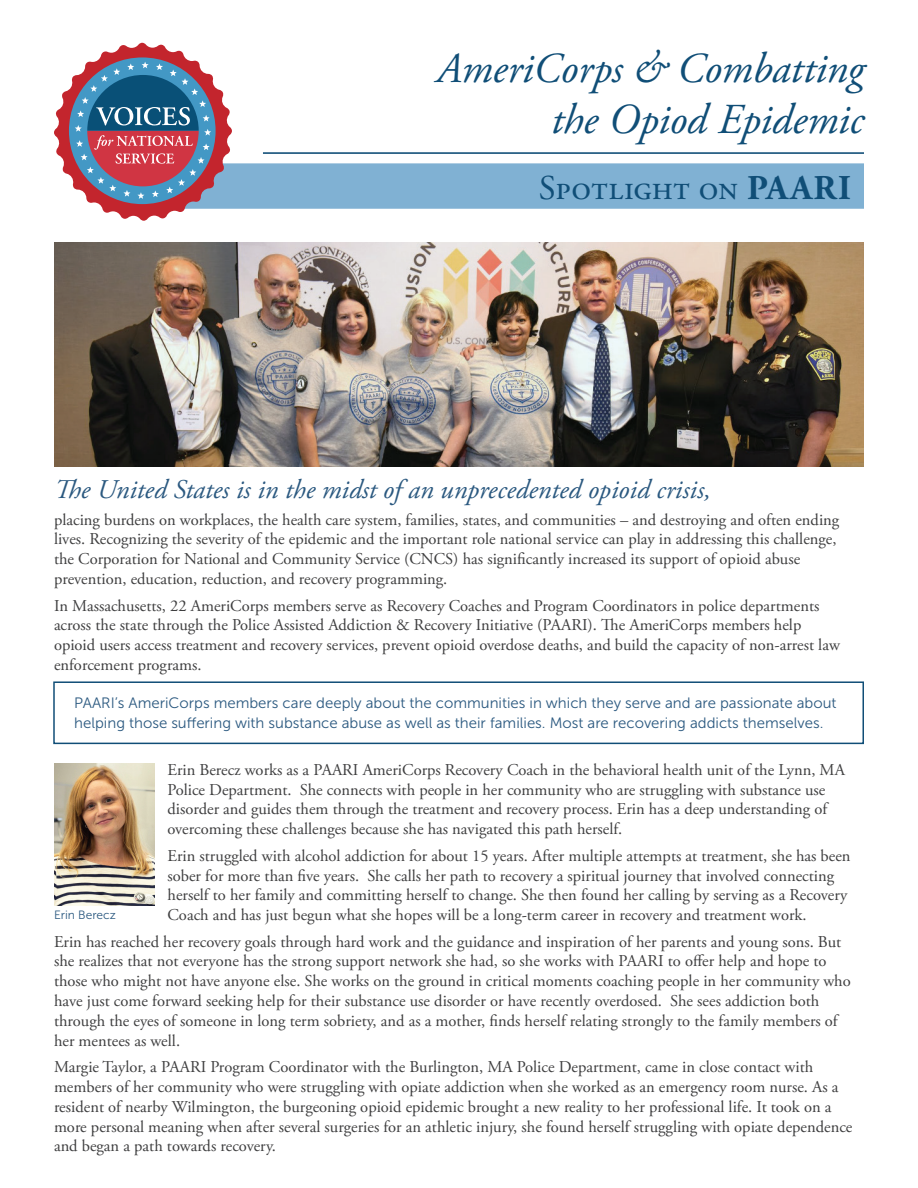
<style>
.page{position:relative;width:918px;height:1188px;background:#fff}
.page>*{position:absolute;margin:0;border:0;box-sizing:border-box;transform-origin:0 0}
.t1{font:italic 42.6px/51.2px "Adobe Garamond Pro";letter-spacing:-.005em;color:#104e77;text-align:right}
.t2{font:34.8px "Adobe Garamond Pro";letter-spacing:.005em;color:#104e77}
.t3{font:italic 27px "Adobe Garamond Pro";color:#2b5980}
.t4{font:16.5px/19.8px "Adobe Garamond Pro";color:#3e3e3f}
.t5{font:15px/19.8px "Museo Sans 300";color:#2b5980}
.t6{font:12px "Museo Sans 300";color:#2b5980}
.s1{font-weight:700}
</style>
<div class="page">
<svg style="left:54px;top:43px;width:810px;height:178px"></svg>
<img style="left:54px;top:243px;width:810px;height:224px">
<hr style="left:263px;top:152px;width:601px;height:2px;background:#104e77">
<div style="left:53px;top:681px;width:811px;height:63px;border:2px solid #104e77"></div>
<img style="left:54px;top:764px;width:100px;height:141px">
<h1 class="t1" style="left:436px;top:44px;width:429px">AmeriCorps &amp; Combatting the Opiod Epidemic</h1>
<h2 class="t2" style="left:539px;top:167px;width:314px">Spotlight on <span class="s1">PAARI</span></h2>
<h3 class="t3" style="left:81px;top:473px;width:631px">e United States is in the midst of an unprecedented opioid crisis,</h3>
<p class="t4" style="left:54px;top:510px;width:787px">placing burdens on workplaces, the health care system, families, states, and communities – and destroying and often ending lives. Recognizing the severity of the epidemic and the important role national service can play in addressing this challenge, the Corporation for National and Community Service (CNCS) has significantly increased its support of opioid abuse prevention, education, reduction, and recovery programming.</p>
<p class="t4" style="left:54px;top:596px;width:787px">In Massachusetts, 22 AmeriCorps members serve as Recovery Coaches and Program Coordinators in police departments across the state through the Police Assisted Addiction &amp; Recovery Initiative (PAARI). The AmeriCorps members help opioid users access treatment and recovery services, prevent opioid overdose deaths, and build the capacity of non-arrest law enforcement programs.</p>
<p class="t5" style="left:74px;top:693px;width:764px">PAARI’s AmeriCorps members care deeply about the communities in which they serve and are passionate about helping those suffering with substance abuse as well as their families. Most are recovering addicts themselves.</p>
<p class="t4" style="left:168px;top:760px;width:679px">Erin Berecz works as a PAARI AmeriCorps Recovery Coach in the behavioral health unit of the Lynn, MA Police Department. She connects with people in her community who are struggling with substance use disorder and guides them through the treatment and recovery process. Erin has a deep understanding of overcoming these challenges because she has navigated this path herself.</p>
<p class="t4" style="left:168px;top:846px;width:685px">Erin struggled with alcohol addiction for about 15 years. After multiple attempts at treatment, she has been sober for more than five years. She calls her path to recovery a spiritual journey that involved connecting herself to her family and committing herself to change. She then found her calling by serving as a Recovery Coach and has just begun what she hopes will be a long-term career in recovery and treatment work.</p>
<p class="t4" style="left:54px;top:932px;width:798px">Erin has reached her recovery goals through hard work and the guidance and inspiration of her parents and young sons. But she realizes that not everyone has the strong support network she had, so she works with PAARI to offer help and hope to those who might not have anyone else. She works on the ground in critical moments coaching people in her community who have just come forward seeking help for their substance use disorder or have recently overdosed. She sees addiction both through the eyes of someone in long term sobriety, and as a mother, finds herself relating strongly to the family members of her mentees as well.</p>
<p class="t4" style="left:54px;top:1058px;width:800px">Margie Taylor, a PAARI Program Coordinator with the Burlington, MA Police Department, came in close contact with members of her community who were struggling with opiate addiction when she worked as an emergency room nurse. As a resident of nearby Wilmington, the burgeoning opioid epidemic brought a new reality to her professional life. It took on a more personal meaning when after several surgeries for an athletic injury, she found herself struggling with opiate dependence and began a path towards recovery.</p>
<p class="t6" style="left:54px;top:909px;width:63px">Erin Berecz</p>
</div>
